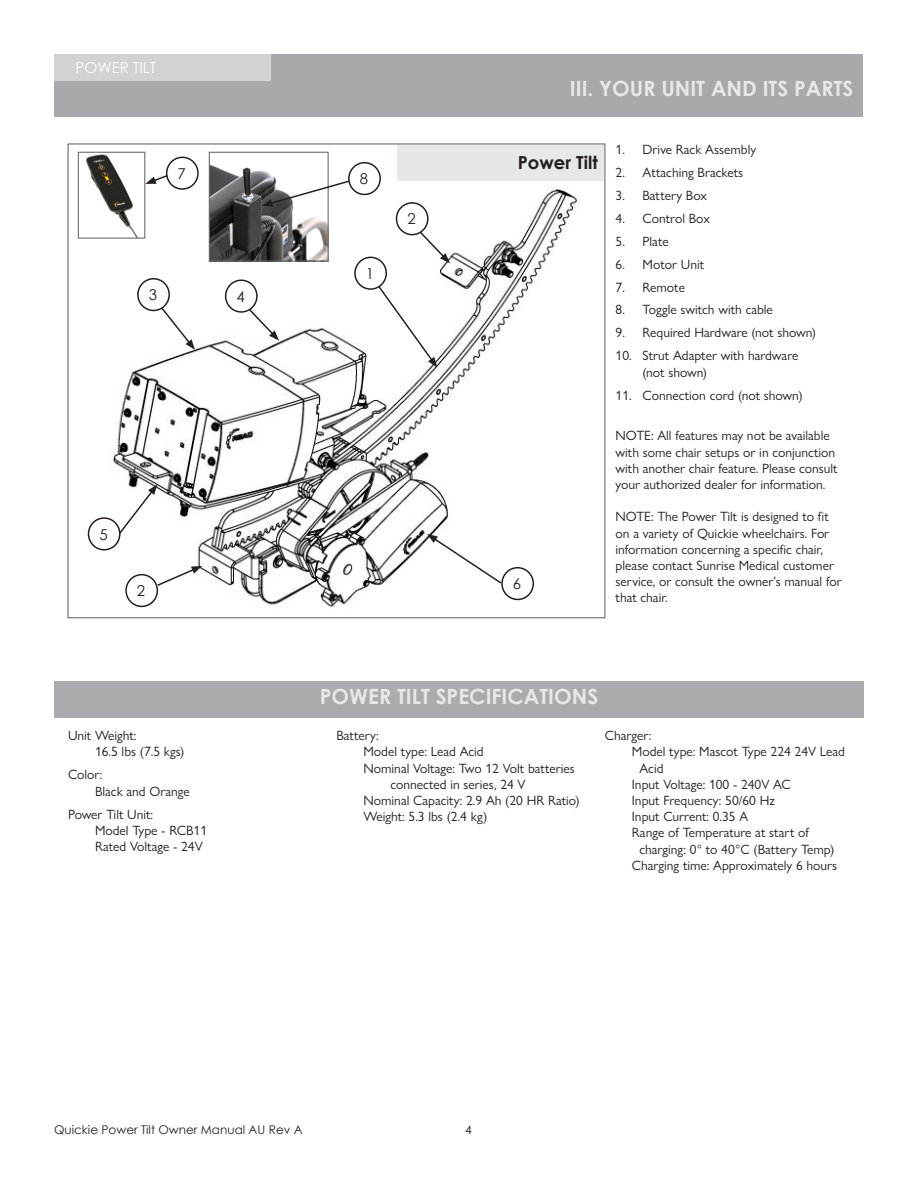
<style>
.page{position:relative;width:918px;height:1188px;background:#fff}
.page>*{position:absolute;margin:0;border:0;box-sizing:border-box;transform-origin:0 0}
.t1{font:700 21px "Century Gothic";color:#e6e7e9}
.t2{font:700 18px "Century Gothic";color:#231f20}
.t3{font:15px "Century Gothic";color:#fcfcfc}
.t4{font:15px "Century Gothic";color:#231f20}
.t5{font:13.5px/16.2px "Gill Sans Nova";color:#231f20}
.t6{font:12px "Century Gothic";color:#231f20}
</style>
<div class="page">
<div style="left:54px;top:54px;width:808px;height:63px;background:#a8a9ad"></div>
<div style="left:54px;top:54px;width:217px;height:26px;background:#d1d2d4"></div>
<img style="left:77px;top:151px;width:527px;height:457px">
<div style="left:54px;top:681px;width:810px;height:37px;background:#aaabaf"></div>
<div style="left:397px;top:145px;width:207px;height:35px;background:#e6e7e9"></div>
<svg style="left:377px;top:285px;width:60px;height:83px"></svg>
<div style="left:354px;top:257px;width:33px;height:33px;border:2px solid #231f20;border-radius:50%"></div>
<svg style="left:418px;top:230px;width:32px;height:33px"></svg>
<div style="left:396px;top:202px;width:33px;height:33px;border:2px solid #231f20;border-radius:50%"></div>
<svg style="left:160px;top:306px;width:35px;height:44px"></svg>
<div style="left:137px;top:278px;width:33px;height:33px;border:2px solid #231f20;border-radius:50%"></div>
<svg style="left:247px;top:307px;width:32px;height:34px"></svg>
<div style="left:225px;top:279px;width:33px;height:34px;border:2px solid #231f20;border-radius:50%"></div>
<svg style="left:118px;top:484px;width:39px;height:52px"></svg>
<div style="left:88px;top:517px;width:33px;height:34px;border:2px solid #231f20;border-radius:50%"></div>
<svg style="left:427px;top:534px;width:76px;height:51px"></svg>
<div style="left:501px;top:567px;width:33px;height:33px;border:2px solid #231f20;border-radius:50%"></div>
<svg style="left:156px;top:566px;width:46px;height:21px"></svg>
<div style="left:125px;top:574px;width:33px;height:33px;border:2px solid #231f20;border-radius:50%"></div>
<img style="left:80px;top:154px;width:63px;height:83px">
<div style="left:78px;top:152px;width:67px;height:87px;border:1px solid #6c6d70"></div>
<svg style="left:145px;top:174px;width:24px;height:10px"></svg>
<div style="left:166px;top:157px;width:33px;height:33px;border:2px solid #231f20;border-radius:50%"></div>
<img style="left:211px;top:154px;width:116px;height:106px">
<div style="left:209px;top:152px;width:120px;height:110px;border:1px solid #6c6d70"></div>
<svg style="left:262px;top:179px;width:89px;height:28px"></svg>
<div style="left:348px;top:162px;width:33px;height:33px;border:2px solid #231f20;border-radius:50%"></div>
<p class="t3" style="left:76px;top:57px;width:82px">POWER TILT</p>
<p class="t4" style="left:178px;top:163px;width:10px">7</p>
<p class="t4" style="left:360px;top:168px;width:10px">8</p>
<p class="t4" style="left:149px;top:284px;width:10px">3</p>
<p class="t4" style="left:236px;top:286px;width:10px">4</p>
<p class="t4" style="left:366px;top:263px;width:10px">1</p>
<p class="t4" style="left:407px;top:208px;width:10px">2</p>
<p class="t4" style="left:99px;top:524px;width:10px">5</p>
<p class="t4" style="left:137px;top:580px;width:10px">2</p>
<p class="t1" style="left:570px;top:72px;width:285px">III. YOUR UNIT AND ITS PARTS</p>
<p class="t2" style="left:518px;top:149px;width:81px">Power Tilt</p>
<p class="t4" style="left:513px;top:573px;width:10px">6</p>
<p class="t5" style="left:616px;top:141px;width:142px">1. Drive Rack Assembly</p>
<p class="t5" style="left:616px;top:164px;width:129px">2. Attaching Brackets</p>
<p class="t5" style="left:616px;top:187px;width:93px">3. Battery Box</p>
<p class="t5" style="left:616px;top:210px;width:96px">4. Control Box</p>
<p class="t5" style="left:616px;top:233px;width:55px">5. Plate</p>
<p class="t5" style="left:616px;top:256px;width:90px">6. Motor Unit</p>
<p class="t5" style="left:616px;top:279px;width:71px">7. Remote</p>
<p class="t5" style="left:616px;top:302px;width:159px">8. Toggle switch with cable</p>
<p class="t5" style="left:616px;top:325px;width:202px">9. Required Hardware (not shown)</p>
<p class="t5" style="left:643px;top:348px;width:157px;text-indent:-27px">10. Strut Adapter with hardware (not shown)</p>
<p class="t5" style="left:616px;top:387px;width:189px">11. Connection cord (not shown)</p>
<p class="t5" style="left:616px;top:428px;width:224px">NOTE: All features may not be available with some chair setups or in conjunction with another chair feature. Please consult your authorized dealer for information.</p>
<p class="t5" style="left:616px;top:509px;width:228px">NOTE: The Power Tilt is designed to fit on a variety of Quickie wheelchairs. For information concerning a specific chair, please contact Sunrise Medical customer service, or consult the owner’s manual for that chair.</p>
<p class="t5" style="left:95px;top:727px;width:91px;text-indent:-27px">Unit Weight:<br>16.5 lbs (7.5 kgs)</p>
<p class="t5" style="left:95px;top:767px;width:96px;text-indent:-27px">Color:<br>Black and Orange</p>
<p class="t5" style="left:95px;top:806px;width:114px;text-indent:-27px">Power Tilt Unit:<br>Model Type - RCB11<br>Rated Voltage - 24V</p>
<p class="t1" style="left:320px;top:680px;width:280px">POWER TILT SPECIFICATIONS</p>
<p class="t5" style="left:336px;top:727px;width:44px">Battery:</p>
<p class="t5" style="left:363px;top:744px;width:122px">Model type: Lead Acid</p>
<p class="t5" style="left:363px;top:760px;width:213px">Nominal Voltage: Two 12 Volt batteries</p>
<p class="t5" style="left:390px;top:776px;width:137px">connected in series, 24 V</p>
<p class="t5" style="left:363px;top:792px;width:218px">Nominal Capacity: 2.9 Ah (20 HR Ratio)</p>
<p class="t5" style="left:363px;top:808px;width:125px">Weight: 5.3 lbs (2.4 kg)</p>
<p class="t5" style="left:605px;top:727px;width:48px">Charger:</p>
<p class="t5" style="left:632px;top:744px;width:215px">Model type: Mascot Type 224 24V Lead</p>
<p class="t5" style="left:639px;top:760px;width:26px">Acid</p>
<p class="t5" style="left:632px;top:776px;width:161px">Input Voltage: 100 - 240V AC</p>
<p class="t5" style="left:632px;top:792px;width:144px">Input Frequency: 50/60 Hz</p>
<p class="t5" style="left:632px;top:808px;width:118px">Input Current: 0.35 A</p>
<p class="t5" style="left:632px;top:825px;width:179px">Range of Temperature at start of</p>
<p class="t5" style="left:639px;top:841px;width:196px">charging: 0° to 40°C (Battery Temp)</p>
<p class="t5" style="left:632px;top:857px;width:207px">Charging time: Approximately 6 hours</p>
<p class="t6" style="left:54px;top:1121px;width:250px">Quickie Power Tilt Owner Manual AU Rev A</p>
<p class="t6" style="left:465px;top:1121px;width:8px">4</p>
</div>
